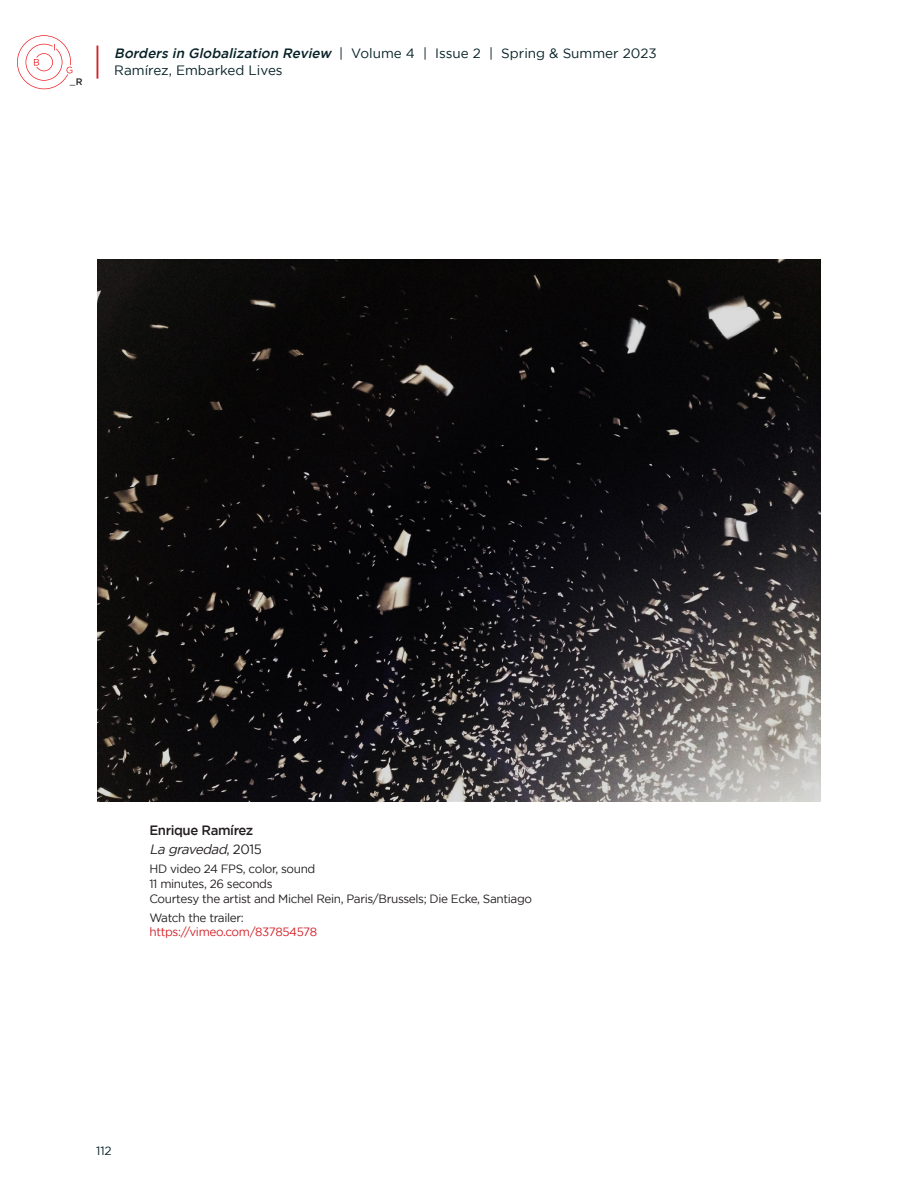
<style>
.page{position:relative;width:918px;height:1188px;background:#fff}
.page>*{position:absolute;margin:0;border:0;box-sizing:border-box;transform-origin:0 0}
.t1{font:13.5px "Gotham";color:#072127}
.t2{font:italic 13.5px "Gotham";color:#231f20}
.t3{font:500 13.5px "Gotham";letter-spacing:-.03em;color:#231f20}
.t4{font:12px "Gotham";letter-spacing:-.03em;color:#231f20}
.t5{font:12px/14.4px "Gotham";letter-spacing:-.03em;color:#d1232a}
.t6{font:12px "Gotham";color:#072127}
.t7{font:9.45px "Gotham";color:#231f20}
.s1{font-weight:500;font-style:italic}
.s2{font-style:normal}
.s3{color:#231f20}
</style>
<div class="page">
<hr style="left:97px;top:46px;width:1px;height:33px;background:#d1232a">
<svg style="left:17px;top:35px;width:55px;height:54px"></svg>
<img style="left:98px;top:260px;width:722px;height:542px">
<p class="t7" style="left:70px;top:76px;width:14px">_<sub>R</sub></p>
<p class="t1" style="left:114px;top:46px;width:544px"><span class="s1">Borders in Globalization Review</span> | Vo l u m e 4 | I s s u e 2 | S p r i n g &amp; S u m m e r 2 0 2 3</p>
<p class="t1" style="left:114px;top:63px;width:170px">Ramírez, Embarked Lives</p>
<p class="t3" style="left:149px;top:822px;width:105px">Enrique Ramírez</p>
<p class="t2" style="left:149px;top:842px;width:114px">La gravedad<span class="s2">, 2 0 1 5</span></p>
<p class="t4" style="left:149px;top:862px;width:168px">HD video 24 FPS, color, sound</p>
<p class="t4" style="left:149px;top:877px;width:125px">11 minutes, 26 seconds</p>
<p class="t4" style="left:149px;top:892px;width:384px">Courtesy the artist and Michel Rein, Paris/Brussels; Die Ecke, Santiago</p>
<p class="t5" style="left:149px;top:910px;width:169px"><span class="s3">Watch the trailer: </span>https://vimeo.com/837854578</p>
<p class="t6" style="left:96px;top:1144px;width:17px">112</p>
</div>
